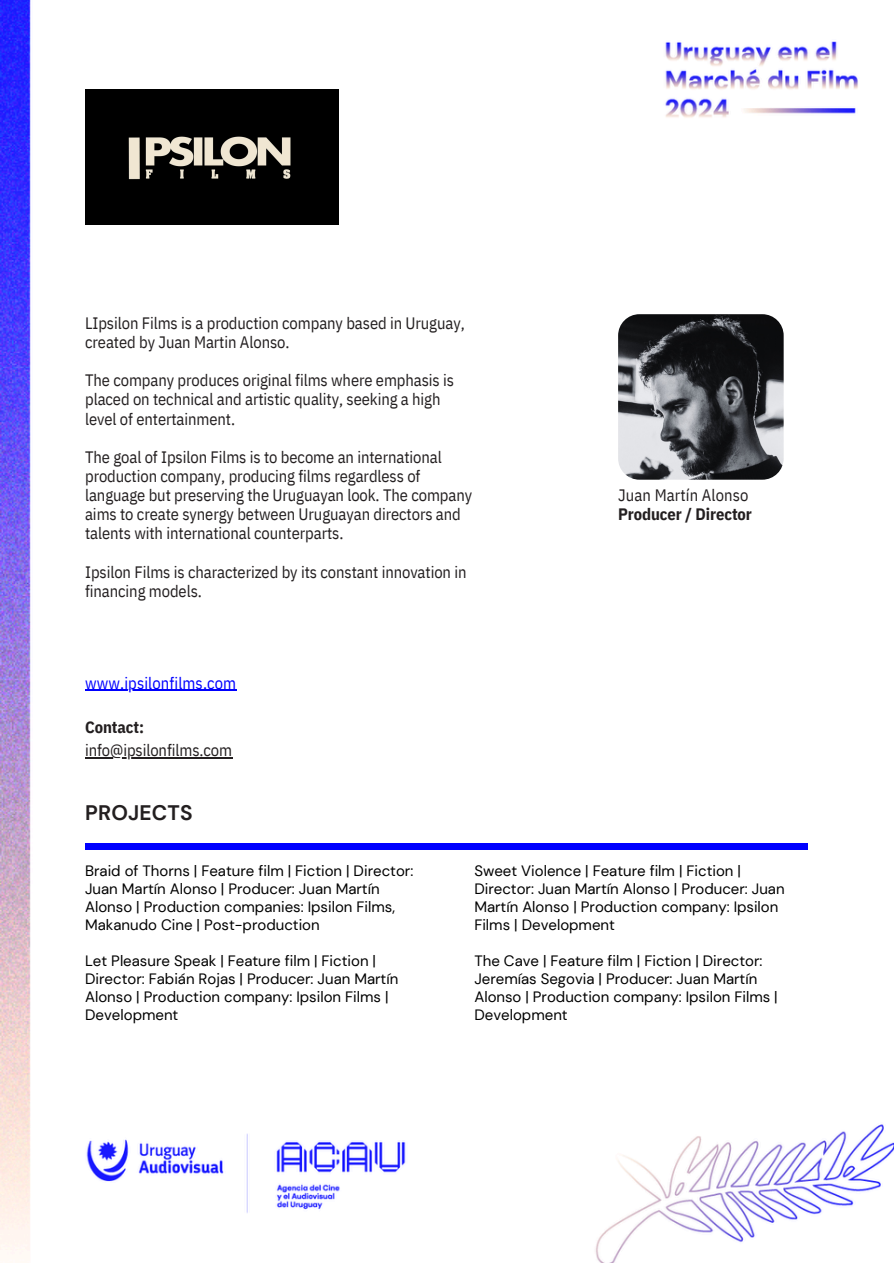
<style>
.page{position:relative;width:894px;height:1264px;background:#fff}
.page>*{position:absolute;margin:0;border:0;box-sizing:border-box;transform-origin:0 0}
.t1{font:700 21px "DM Sans";letter-spacing:.005em;color:#231f20}
.t2{font:16.5px/19.2px "IBM Plex Sans Cond";letter-spacing:-.005em;color:#231f20}
.t3{font:700 16.5px "IBM Plex Sans Cond";letter-spacing:-.005em;color:#231f20}
.t4{font:16.5px "IBM Plex Sans Cond";letter-spacing:.005em;color:#00f}
.t5{font:15px/18px "DM Sans";color:#000}
</style>
<div class="page">
<img style="left:0;top:1px;width:893px;height:1261px">
<img style="left:618px;top:314px;width:165px;height:165px;border-radius:21px">
<div style="left:85px;top:843px;width:723px;height:6px;background:#00f"></div>
<img style="left:85px;top:89px;width:253px;height:135px">
<hr style="left:85px;top:757px;width:147px;height:1px;background:#231f20">
<hr style="left:85px;top:689px;width:151px;height:2px;background:#00f">
<p class="t2" style="left:85px;top:313px;width:381px">LIpsilon Films is a production company based in Uruguay, created by Juan Martin Alonso.</p>
<p class="t2" style="left:85px;top:370px;width:370px">The company produces original films where emphasis is placed on technical and artistic quality, seeking a high level of entertainment.</p>
<p class="t2" style="left:85px;top:447px;width:388px">The goal of Ipsilon Films is to become an international production company, producing films regardless of language but preserving the Uruguayan look. The company aims to create synergy between Uruguayan directors and talents with international counterparts.</p>
<p class="t2" style="left:85px;top:562px;width:383px">Ipsilon Films is characterized by its constant innovation in financing models.</p>
<p class="t4" style="left:85px;top:671px;width:152px">www.ipsilonfilms.com</p>
<p class="t3" style="left:85px;top:716px;width:60px">Contact:</p>
<h2 class="t2" style="left:85px;top:740px;width:148px">info@ipsilonfilms.com</h2>
<p class="t1" style="left:85px;top:799px;width:109px">PROJECTS</p>
<p class="t2" style="left:618px;top:485px;width:132px">Juan Martín Alonso</p>
<p class="t3" style="left:618px;top:503px;width:135px">Producer / Director</p>
<h1 class="t5" style="left:85px;top:861px;width:329px">Braid of Thorns | Feature film | Fiction | Director:<br>Juan Martín Alonso | Producer: Juan Martín Alonso | Production companies: Ipsilon Films, Makanudo Cine | Post-production</h1>
<p class="t5" style="left:85px;top:951px;width:314px">Let Pleasure Speak | Feature film | Fiction | Director: Fabián Rojas | Producer: Juan Martín Alonso | Production company: Ipsilon Films | Development</p>
<p class="t5" style="left:474px;top:861px;width:312px">Sweet Violence | Feature film | Fiction | Director: Juan Martín Alonso | Producer: Juan Martín Alonso | Production company: Ipsilon Films | Development</p>
<p class="t5" style="left:474px;top:951px;width:305px">The Cave | Feature film | Fiction | Director:<br>Jeremías Segovia | Producer: Juan Martín Alonso | Production company: Ipsilon Films | Development</p>
</div>
